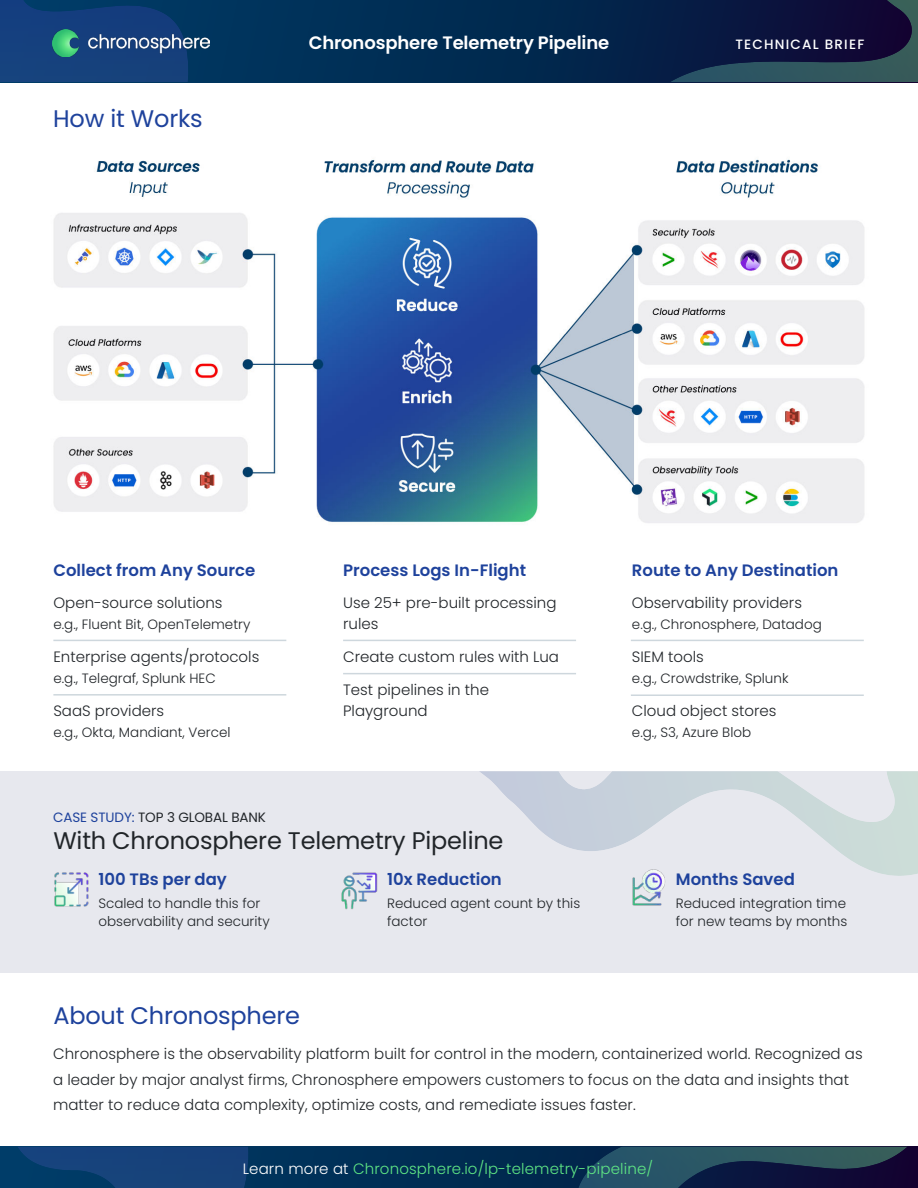
<style>
.page{position:relative;width:918px;height:1188px;background:#fff}
.page>*{position:absolute;margin:0;border:0;box-sizing:border-box;transform-origin:0 0}
.t1{font:24px "Poppins";letter-spacing:-.01em;color:#212529}
.t2{font:24px "Poppins";letter-spacing:-.01em;color:#1e429c}
.t3{font:600 18px "Poppins";letter-spacing:-.01em;color:#fff}
.t4{font:600 16.5px "Poppins";color:#1e429c}
.t5{font:300 15px/21px "Poppins";color:#212529}
.t6{font:300 15px "Poppins";letter-spacing:.01em;color:#5fe684}
.t7{font:300 13.5px/18px "Poppins";color:#212529}
.t8{font:13.5px "Poppins";letter-spacing:-.01em;color:#212529}
.t9{font:500 13.5px "Poppins";letter-spacing:.09em;color:#fff}
.s1{color:#1e429c}
.s2{color:#fff}
</style>
<div class="page">
<div style="left:0;top:0;width:918px;height:82px;background:#002c53"></div>
<svg style="left:670px;top:0;width:248px;height:82px;background:#152344"></svg>
<svg style="left:0;top:0;width:188px;height:82px;background:#123e79"></svg>
<img style="left:52px;top:30px;width:158px;height:27px">
<img style="left:53px;top:159px;width:812px;height:364px">
<hr style="left:53px;top:640px;width:233px;height:1px;background:#ced7dd">
<hr style="left:53px;top:694px;width:233px;height:2px;background:#ced7dd">
<hr style="left:343px;top:640px;width:233px;height:1px;background:#ced7dd">
<hr style="left:631px;top:640px;width:233px;height:1px;background:#ced7dd">
<hr style="left:631px;top:694px;width:233px;height:2px;background:#ced7dd">
<hr style="left:343px;top:673px;width:233px;height:1px;background:#ced7dd">
<svg style="left:0;top:1147px;width:918px;height:41px;background:#002d54"></svg>
<svg style="left:578px;top:1147px;width:330px;height:41px;background:#1d3852"></svg>
<svg style="left:17px;top:1147px;width:231px;height:41px;background:#124076"></svg>
<div style="left:0;top:771px;width:918px;height:202px;background:#e7e8ee"></div>
<img style="left:54px;top:872px;width:35px;height:35px">
<img style="left:341px;top:872px;width:37px;height:38px">
<img style="left:632px;top:876px;width:34px;height:30px">
<svg style="left:479px;top:771px;width:439px;height:105px"></svg>
<h1 class="t2" style="left:53px;top:108px;width:151px">How it Works</h1>
<p class="t3" style="left:309px;top:35px;width:302px">Chronosphere Telemetry Pipeline</p>
<p class="t9" style="left:735px;top:36px;width:130px">TECHNICAL BRIEF</p>
<p class="t4" style="left:53px;top:563px;width:203px">Collect from Any Source</p>
<p class="t5" style="left:53px;top:592px;width:171px">Open-source solutions</p>
<p class="t7" style="left:53px;top:615px;width:199px">e.g., Fluent Bit, OpenTelemetry</p>
<p class="t5" style="left:53px;top:646px;width:207px">Enterprise agents/protocols</p>
<p class="t7" style="left:53px;top:669px;width:164px">e.g., Telegraf, Splunk HEC</p>
<p class="t5" style="left:53px;top:700px;width:112px">SaaS providers</p>
<p class="t7" style="left:53px;top:723px;width:179px">e.g., Okta, Mandiant, Vercel</p>
<p class="t8" style="left:53px;top:811px;width:214px"><span class="s1">CASE STUDY:</span> TOP 3 GLOBAL BANK</p>
<p class="t4" style="left:343px;top:563px;width:184px">Process Logs In-Flight</p>
<p class="t5" style="left:343px;top:592px;width:215px">Use 25+ pre-built processing rules</p>
<p class="t5" style="left:343px;top:646px;width:217px">Create custom rules with Lua</p>
<p class="t5" style="left:343px;top:679px;width:147px">Test pipelines in the<br>Playground</p>
<p class="t4" style="left:632px;top:563px;width:208px">Route to Any Destination</p>
<p class="t5" style="left:632px;top:592px;width:172px">Observability providers</p>
<p class="t7" style="left:632px;top:615px;width:191px">e.g., Chronosphere, Datadog</p>
<p class="t5" style="left:632px;top:646px;width:73px">SIEM tools</p>
<p class="t7" style="left:632px;top:669px;width:158px">e.g., Crowdstrike, Splunk</p>
<p class="t5" style="left:632px;top:700px;width:146px">Cloud object stores</p>
<p class="t7" style="left:632px;top:723px;width:121px">e.g., S3, Azure Blob</p>
<h1 class="t1" style="left:53px;top:831px;width:452px">With Chronosphere Telemetry Pipeline</h1>
<p class="t4" style="left:98px;top:872px;width:130px">100 TBs per day</p>
<p class="t7" style="left:98px;top:895px;width:173px">Scaled to handle this for observability and security</p>
<h1 class="t2" style="left:53px;top:1006px;width:248px">About Chronosphere</h1>
<p class="t4" style="left:387px;top:872px;width:116px">10x Reduction</p>
<p class="t7" style="left:387px;top:895px;width:195px">Reduced agent count by this factor</p>
<p class="t4" style="left:676px;top:872px;width:120px">Months Saved</p>
<p class="t7" style="left:676px;top:895px;width:173px">Reduced integration time for new teams by months</p>
<p class="t5" style="left:53px;top:1041px;width:811px;line-height:25.5px">Chronosphere is the observability platform built for control in the modern, containerized world. Recognized as a leader by major analyst firms, Chronosphere empowers customers to focus on the data and insights that matter to reduce data complexity, optimize costs, and remediate issues faster.</p>
<p class="t6" style="left:243px;top:1160px;width:412px"><span class="s2">Learn more at</span> Chronosphere.io/lp-telemetry-pipeline/</p>
</div>
